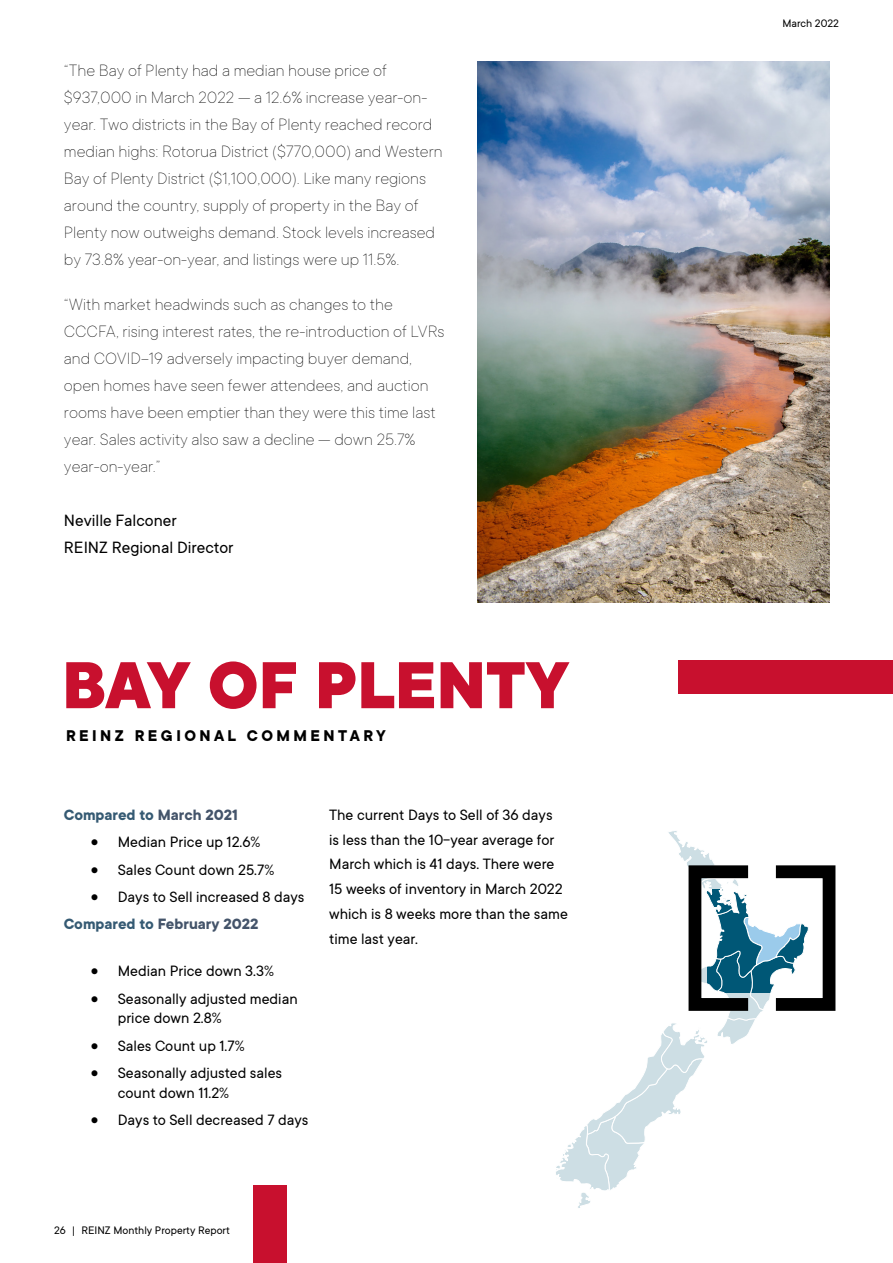
<style>
.page{position:relative;width:893px;height:1263px;background:#fff}
.page>*{position:absolute;margin:0;border:0;box-sizing:border-box;transform-origin:0 0}
.t1{font:800 73.05px "TT Commons";color:#c8102e}
.t2{font:100 18px/27px "TT Commons";color:#000}
.t3{font:18px/27px "TT Commons";color:#000}
.t4{font:700 17.1px "TT Commons";letter-spacing:.2em;color:#000}
.t5{font:16.5px/24.8px "TT Commons";color:#000}
.t6{font:700 16.5px "TT Commons";color:#355a73}
.t7{font:12px "TT Commons";color:#000}
.s1{color:#44546a}
.s2{font-weight:700;color:#355a73}
.s3{font-weight:700;color:#44546a}
</style>
<div class="page">
<svg style="left:556px;top:831px;width:253px;height:377px"></svg>
<img style="left:477px;top:62px;width:352px;height:540px">
<div style="left:253px;top:1185px;width:33px;height:78px;background:#c8102e"></div>
<div style="left:678px;top:660px;width:215px;height:33px;background:#c8102e"></div>
<div style="left:688px;top:865px;width:66px;height:146px;border:13px solid #000"></div>
<div style="left:769px;top:865px;width:66px;height:146px;border:13px solid #000"></div>
<p class="t2" style="left:64px;top:56px;width:380px">“The Bay of Plenty had a median house price of $937,000 in March 2022 — a 12.6% increase year-on&shy;year. Two districts in the Bay of Plenty reached record median highs: Rotorua District ($770,000) and Western Bay of Plenty District ($1,100,000). Like many regions around the country, supply of property in the Bay of Plenty now outweighs demand. Stock levels increased by 73.8% year-on-year, and listings were up 11.5%.</p>
<p class="t2" style="left:64px;top:290px;width:382px">“With market headwinds such as changes to the CCCFA, rising interest rates, the re-introduction of LVRs and COVID-19 adversely impacting buyer demand, open homes have seen fewer attendees, and auction rooms have been emptier than they were this time last year. Sales activity also saw a decline — down 25.7% year-on-year.”</p>
<p class="t3" style="left:64px;top:507px;width:171px">Neville Falconer<br>REINZ Regional Director</p>
<h1 class="t1" style="left:62px;top:645px;width:508px">BAY OF PLENTY</h1>
<p class="t4" style="left:66px;top:727px;width:321px">REINZ REGIONAL COMMENTARY</p>
<p class="t6" style="left:64px;top:806px;width:176px">Compared to <span class="s1">March 2021</span></p>
<p class="t5" style="left:91px;top:830px;width:171px">• Median Price up 12.6%</p>
<p class="t5" style="left:91px;top:857px;width:185px">• Sales Count down 25.7%</p>
<p class="t5" style="left:64px;top:883px;width:242px;line-height:27.3px;text-indent:27px">• Days to Sell increased 8 days<br><span class="s2">Compared to</span> <span class="s3">February 2022</span></p>
<p class="t5" style="left:91px;top:959px;width:185px">• Median Price down 3.3%</p>
<p class="t5" style="left:118px;top:989px;width:181px;line-height:19.8px;text-indent:-27px">• Seasonally adjusted median price down 2.8%</p>
<p class="t5" style="left:91px;top:1033px;width:155px">• Sales Count up 1.7%</p>
<p class="t5" style="left:118px;top:1063px;width:166px;line-height:19.8px;text-indent:-27px">• Seasonally adjusted sales count down 11.2%</p>
<p class="t5" style="left:91px;top:1108px;width:219px">• Days to Sell decreased 7 days</p>
<p class="t5" style="left:329px;top:803px;width:240px">The current Days to Sell of 36 days<br>is less than the 10-year average for<br>March which is 41 days. There were<br>15 weeks of inventory in March 2022 which is 8 weeks more than the same time last year.</p>
<p class="t7" style="left:54px;top:1223px;width:177px">26 | REINZ Monthly Property Report</p>
<p class="t7" style="left:782px;top:17px;width:58px">March 2022</p>
</div>
